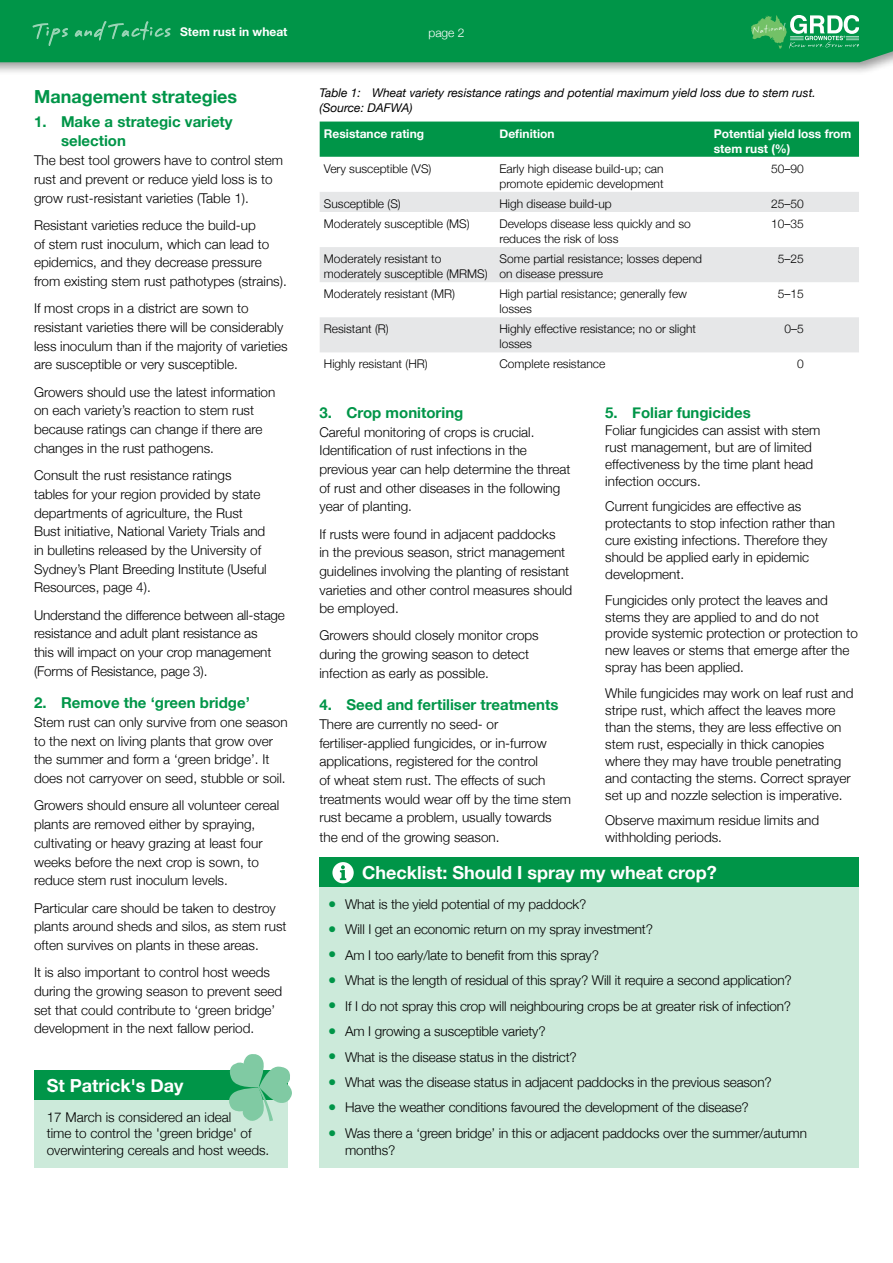
<style>
.page{position:relative;width:893px;height:1263px;background:#fff}
.page>*{position:absolute;margin:0;border:0;box-sizing:border-box;transform-origin:0 0}
.t1{font:700 18px "Helvetica Neue";color:#fff}
.t2{font:700 18px "Helvetica Neue";color:#009548}
.t3{font:700 15px/19.8px "Helvetica Neue";color:#009548}
.t4{font:300 13.5px/18.8px "Helvetica Neue";color:#000}
.t5{font:300 12px/15px "Helvetica Neue";color:#000}
.t6{font:italic 12px/15px "Helvetica Neue";color:#000}
.t7{font:700 12px/15px "Helvetica Neue";color:#fff}
.t8{font:300 12px "Helvetica Neue";color:#fff}
.t9{font:8.7px "Desert Dog Hmk";color:#fff}
.s1{font-size:16.5px;color:#009548}
</style>
<div class="page">
<div style="left:0;top:0;width:893px;height:76px;background:#000;opacity:.4"></div>
<div style="left:0;top:0;width:893px;height:62px;background:#009548"></div>
<svg style="left:751px;top:15px;width:108px;height:34px;background:#4cb376"></svg>
<div style="left:34px;top:1074px;width:254px;height:94px;background:#cceada"></div>
<div style="left:34px;top:1070px;width:254px;height:30px;background:#009548"></div>
<svg style="left:229px;top:1054px;width:63px;height:67px"></svg>
<div style="left:320px;top:122px;width:539px;height:35px;background:#009548"></div>
<svg style="left:320px;top:192px;width:539px;height:160px;fill:#e6e7e8"></svg>
<div style="left:320px;top:861px;width:539px;height:306px;background:#cceada"></div>
<div style="left:320px;top:857px;width:539px;height:30px;background:#009548"></div>
<div style="left:332px;top:862px;width:22px;height:21px;background:#fff;border-radius:50%"></div>
<svg style="left:340px;top:865px;width:6px;height:15px"></svg>
<svg style="left:33px;top:21px;width:137px;height:26px;background:#179e59"></svg>
<p class="t7" style="left:180px;top:24px;width:109px">Stem rust in wheat</p>
<h1 class="t2" style="left:34px;top:85px;width:205px">Management strategies</h1>
<p class="t3" style="left:61px;top:111px;width:173px;text-indent:-27px">1. Make a strategic variety selection</p>
<p class="t4" style="left:34px;top:151px;width:251px">The best tool growers have to control stem rust and prevent or reduce yield loss is to grow rust-resistant varieties (Table 1).</p>
<p class="t4" style="left:34px;top:215px;width:254px">Resistant varieties reduce the build-up<br>of stem rust inoculum, which can lead to epidemics, and they decrease pressure from existing stem rust pathotypes (strains).</p>
<p class="t4" style="left:34px;top:299px;width:255px">If most crops in a district are sown to resistant varieties there will be considerably less inoculum than if the majority of varieties are susceptible or very susceptible.</p>
<p class="t4" style="left:34px;top:382px;width:243px">Growers should use the latest information on each variety’s reaction to stem rust because ratings can change if there are changes in the rust pathogens.</p>
<p class="t4" style="left:34px;top:466px;width:234px">Consult the rust resistance ratings tables for your region provided by state departments of agriculture, the Rust Bust initiative, National Variety Trials and in bulletins released by the University of Sydney’s Plant Breeding Institute (Useful Resources, page 4).</p>
<p class="t4" style="left:34px;top:605px;width:252px">Understand the difference between all-stage resistance and adult plant resistance as<br>this will impact on your crop management (Forms of Resistance, page 3).</p>
<p class="t3" style="left:34px;top:693px;width:217px">2. Remove the ‘green bridge’</p>
<p class="t4" style="left:34px;top:712px;width:255px">Stem rust can only survive from one season to the next on living plants that grow over the summer and form a ‘green bridge’. It does not carryover on seed, stubble or soil.</p>
<p class="t4" style="left:34px;top:796px;width:247px">Growers should ensure all volunteer cereal plants are removed either by spraying, cultivating or heavy grazing at least four weeks before the next crop is sown, to reduce stem rust inoculum levels.</p>
<p class="t4" style="left:34px;top:898px;width:254px">Particular care should be taken to destroy plants around sheds and silos, as stem rust often survives on plants in these areas.</p>
<p class="t4" style="left:34px;top:963px;width:250px">It is also important to control host weeds during the growing season to prevent seed set that could contribute to ‘green bridge’ development in the next fallow period.</p>
<h1 class="t1" style="left:47px;top:1074px;width:138px">St Patrick's Day</h1>
<p class="t4" style="left:47px;top:1108px;width:224px;line-height:17px">17 March is considered an ideal<br>time to control the 'green bridge' of overwintering cereals and host weeds.</p>
<p class="t8" style="left:428px;top:25px;width:38px">page 2</p>
<p class="t9" style="left:751px;top:26px;width:35px;rotate:-7deg">National</p>
<p class="t6" style="left:320px;top:85px;width:498px">Table 1: Wheat variety resistance ratings and potential maximum yield loss due to stem rust. (Source: DAFWA)</p>
<p class="t7" style="left:324px;top:125px;width:102px">Resistance rating</p>
<p class="t7" style="left:499px;top:125px;width:57px">Definition</p>
<p class="t7" style="left:714px;top:125px;width:139px">Potential yield loss from stem rust (%)</p>
<p class="t5" style="left:324px;top:161px;width:109px">Very susceptible (VS)</p>
<p class="t5" style="left:499px;top:161px;width:166px">Early high disease build-up; can promote epidemic development</p>
<p class="t5" style="left:771px;top:161px;width:34px">50–90</p>
<p class="t5" style="left:324px;top:196px;width:78px">Susceptible (S)</p>
<p class="t5" style="left:499px;top:196px;width:114px">High disease build-up</p>
<p class="t5" style="left:771px;top:196px;width:34px">25–50</p>
<p class="t5" style="left:324px;top:216px;width:147px">Moderately susceptible (MS)</p>
<p class="t5" style="left:499px;top:216px;width:193px">Develops disease less quickly and so reduces the risk of loss</p>
<p class="t5" style="left:771px;top:216px;width:34px">10–35</p>
<p class="t5" style="left:324px;top:251px;width:165px">Moderately resistant to moderately susceptible (MRMS)</p>
<p class="t5" style="left:499px;top:251px;width:204px">Some partial resistance; losses depend on disease pressure</p>
<p class="t5" style="left:778px;top:251px;width:28px">5–25</p>
<p class="t5" style="left:324px;top:286px;width:133px">Moderately resistant (MR)</p>
<p class="t5" style="left:499px;top:286px;width:189px">High partial resistance; generally few losses</p>
<p class="t5" style="left:778px;top:286px;width:28px">5–15</p>
<p class="t5" style="left:324px;top:321px;width:66px">Resistant (R)</p>
<p class="t5" style="left:499px;top:321px;width:198px">Highly effective resistance; no or slight losses</p>
<p class="t5" style="left:784px;top:321px;width:21px">0–5</p>
<p class="t5" style="left:324px;top:356px;width:105px">Highly resistant (HR)</p>
<p class="t5" style="left:499px;top:356px;width:107px">Complete resistance</p>
<p class="t5" style="left:797px;top:356px;width:8px">0</p>
<p class="t3" style="left:319px;top:402px;width:145px">3. Crop monitoring</p>
<p class="t4" style="left:319px;top:422px;width:253px">Careful monitoring of crops is crucial.<br>Identification of rust infections in the previous year can help determine the threat of rust and other diseases in the following year of planting.</p>
<p class="t4" style="left:319px;top:524px;width:254px">If rusts were found in adjacent paddocks<br>in the previous season, strict management guidelines involving the planting of resistant varieties and other control measures should be employed.</p>
<p class="t4" style="left:319px;top:626px;width:221px">Growers should closely monitor crops during the growing season to detect infection as early as possible.</p>
<p class="t3" style="left:319px;top:695px;width:240px">4. Seed and fertiliser treatments</p>
<p class="t4" style="left:319px;top:714px;width:253px">There are currently no seed- or fertiliser-applied fungicides, or in-furrow applications, registered for the control<br>of wheat stem rust. The effects of such treatments would wear off by the time stem rust became a problem, usually towards the end of the growing season.</p>
<p class="t3" style="left:605px;top:402px;width:147px">5. Foliar fungicides</p>
<p class="t4" style="left:605px;top:421px;width:217px;line-height:17px">Foliar fungicides can assist with stem rust management, but are of limited effectiveness by the time plant head infection occurs.</p>
<p class="t4" style="left:605px;top:498px;width:231px;line-height:17px">Current fungicides are effective as protectants to stop infection rather than cure existing infections. Therefore they should be applied early in epidemic development.</p>
<p class="t4" style="left:605px;top:591px;width:254px;line-height:17px">Fungicides only protect the leaves and stems they are applied to and do not provide systemic protection or protection to new leaves or stems that emerge after the spray has been applied.</p>
<p class="t4" style="left:605px;top:684px;width:250px;line-height:17px">While fungicides may work on leaf rust and stripe rust, which affect the leaves more than the stems, they are less effective on stem rust, especially in thick canopies where they may have trouble penetrating and contacting the stems. Correct sprayer set up and nozzle selection is imperative.</p>
<p class="t4" style="left:605px;top:811px;width:216px;line-height:17px">Observe maximum residue limits and withholding periods.</p>
<h1 class="t1" style="left:362px;top:861px;width:356px">Checklist: Should I spray my wheat crop?</h1>
<p class="t4" style="left:328px;top:894px;width:260px"><span class="s1">•</span> What is the yield potential of my paddock?</p>
<p class="t4" style="left:328px;top:920px;width:326px"><span class="s1">•</span> Will I get an economic return on my spray investment?</p>
<p class="t4" style="left:328px;top:945px;width:272px"><span class="s1">•</span> Am I too early/late to benefit from this spray?</p>
<p class="t4" style="left:328px;top:971px;width:465px"><span class="s1">•</span> What is the length of residual of this spray? Will it require a second application?</p>
<p class="t4" style="left:328px;top:996px;width:464px"><span class="s1">•</span> If I do not spray this crop will neighbouring crops be at greater risk of infection?</p>
<p class="t4" style="left:328px;top:1022px;width:219px"><span class="s1">•</span> Am I growing a susceptible variety?</p>
<p class="t4" style="left:328px;top:1047px;width:250px"><span class="s1">•</span> What is the disease status in the district?</p>
<p class="t4" style="left:328px;top:1072px;width:445px"><span class="s1">•</span> What was the disease status in adjacent paddocks in the previous season?</p>
<p class="t4" style="left:328px;top:1098px;width:422px"><span class="s1">•</span> Have the weather conditions favoured the development of the disease?</p>
<p class="t4" style="left:345px;top:1124px;width:463px;line-height:17px;text-indent:-17px"><span class="s1">•</span> Was there a ‘green bridge’ in this or adjacent paddocks over the summer/autumn months?</p>
</div>
